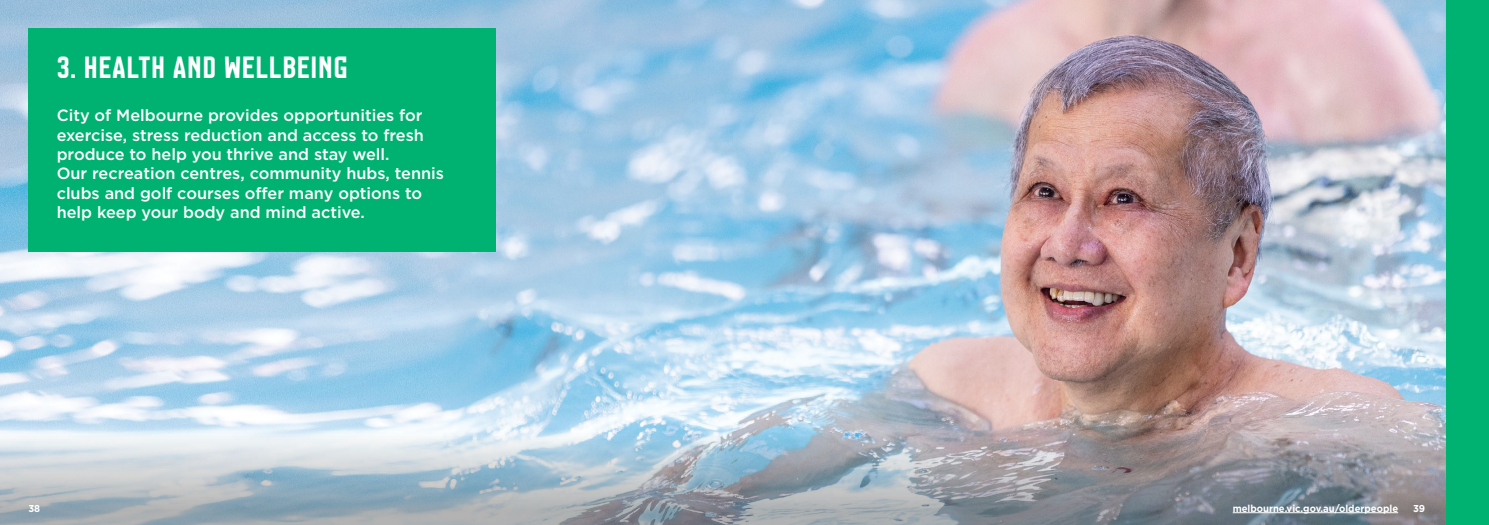
<style>
.page{position:relative;width:1489px;height:525px;background:#fff}
.page>*{position:absolute;margin:0;border:0;box-sizing:border-box;transform-origin:0 0}
.t1{font:32.5px "Co M";color:#fff}
.t2{font:27.5px "Co M";color:#fff}
.t3{font:500 16.25px/19.4px "Gotham";color:#fff}
.t4{font:700 10px "Gotham";color:#fff;scale:.95 1}
</style>
<div class="page">
<img style="left:0;top:0;width:733px;height:376px">
<img style="left:733px;top:0;width:713px;height:376px">
<img style="left:0;top:376px;width:1446px;height:148px">
<div style="left:1446px;top:0;width:42px;height:524px;background:#00b272"></div>
<hr style="left:1232px;top:512px;width:165px;height:1px;background:#fff">
<div style="left:28px;top:28px;width:468px;height:224px;background:#00b272"></div>
<h2 class="t2" style="left:57px;top:51px;width:157px">HEALTHY AGEING</h2>
<h1 class="t1" style="left:57px;top:50px;width:293px">3. HEALTH AND WELLBEING</h1>
<p class="t3" style="left:57px;top:105px;width:389px">City of Melbourne provides opportunities for exercise, stress reduction and access to fresh produce to help you thrive and stay well.<br>Our recreation centres, community hubs, tennis clubs and golf courses offer many options to help keep your body and mind active.</p>
<p class="t4" style="left:28px;top:501px;width:14px">38</p>
<p class="t4" style="left:1232px;top:501px;width:176px">melbourne.vic.gov.au/olderpeople</p>
<p class="t4" style="left:1412px;top:501px;width:14px">39</p>
</div>
